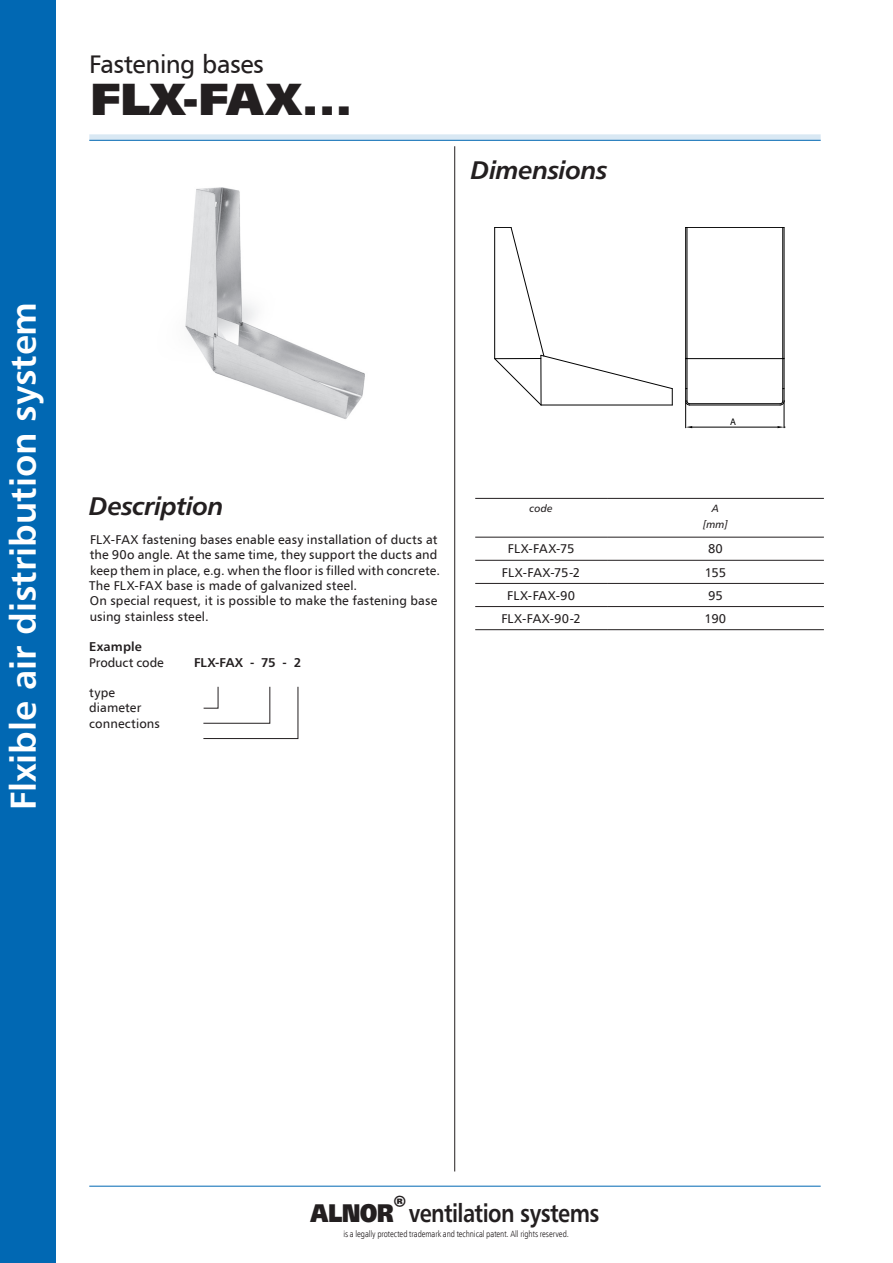
<style>
.page{position:relative;width:893px;height:1263px;background:#fff}
.page>*{position:absolute;margin:0;border:0;box-sizing:border-box;transform-origin:0 0}
.t1{font:900 45px "Humanist 777 TL";color:#231f20}
.t2{font:700 36px "Humanist 777 TL";color:#fff}
.t3{font:700 25.5px "Humanist 777 TL";letter-spacing:-.025em;color:#231f20;scale:.85 1}
.t4{font:italic 700 25.5px "Humanist 777 TL";letter-spacing:-.025em;color:#231f20}
.t5{font:25.5px "Humnst 777 EU Normal";letter-spacing:-.02em;color:#231f20}
.t6{font:12.75px/15.3px "Humnst 777 EU Normal";letter-spacing:.01em;color:#231f20}
.t7{font:700 12.75px "Humanist 777 TL";letter-spacing:.01em;color:#231f20}
.t8{font:12.75px "Humnst 777 EU Normal";letter-spacing:-.01em;color:#231f20}
.t9{font:italic 10.5px/15.3px "Humanist 777 TL";letter-spacing:.02em;color:#231f20;text-align:center}
.t10{font:9.6px "Myriad Pro";color:#000}
.t11{font:9px "Humnst 777 Lt Cn EU Normal";letter-spacing:-.005em;color:#231f20}
.s1{font-weight:900}
</style>
<div class="page">
<hr style="left:89px;top:1186px;width:732px;height:1px;background:#0168b3">
<hr style="left:454px;top:146px;width:1px;height:1025px;background:#231f20">
<div style="left:0;top:0;width:55px;height:1263px;background:#0168b3"></div>
<div style="left:89px;top:134px;width:732px;height:6px;background:#d9e8f3"></div>
<hr style="left:89px;top:140px;width:732px;height:1px;background:#0168b3">
<svg style="left:494px;top:227px;width:179px;height:179px"></svg>
<hr style="left:541px;top:355px;width:1px;height:50px;background:#000">
<hr style="left:690px;top:405px;width:90px;height:1px;background:#000">
<hr style="left:685px;top:227px;width:1px;height:174px;background:#000">
<hr style="left:784px;top:227px;width:1px;height:174px;background:#000">
<hr style="left:686px;top:227px;width:98px;height:1px;background:#000">
<hr style="left:686px;top:358px;width:98px;height:1px;background:#000">
<hr style="left:687px;top:227px;width:1px;height:132px;background:#000">
<hr style="left:782px;top:227px;width:1px;height:132px;background:#000">
<hr style="left:687px;top:359px;width:1px;height:42px;background:#000">
<hr style="left:782px;top:358px;width:1px;height:43px;background:#000">
<hr style="left:690px;top:403px;width:90px;height:1px;background:#000">
<hr style="left:692px;top:427px;width:85px;height:1px;background:#000">
<svg style="left:685px;top:400px;width:7px;height:28px"></svg>
<svg style="left:777px;top:400px;width:8px;height:28px"></svg>
<hr style="left:475px;top:498px;width:132px;height:1px;background:#231f20">
<hr style="left:607px;top:498px;width:217px;height:1px;background:#231f20">
<svg style="left:203px;top:686px;width:95px;height:53px"></svg>
<img style="left:185px;top:187px;width:180px;height:232px">
<hr style="left:475px;top:537px;width:132px;height:1px;background:#231f20">
<hr style="left:607px;top:537px;width:217px;height:1px;background:#231f20">
<hr style="left:475px;top:560px;width:132px;height:1px;background:#231f20">
<hr style="left:607px;top:560px;width:217px;height:1px;background:#231f20">
<hr style="left:475px;top:583px;width:132px;height:1px;background:#231f20">
<hr style="left:607px;top:583px;width:217px;height:1px;background:#231f20">
<hr style="left:475px;top:606px;width:132px;height:1px;background:#231f20">
<hr style="left:607px;top:606px;width:217px;height:1px;background:#231f20">
<hr style="left:475px;top:629px;width:132px;height:1px;background:#231f20">
<hr style="left:607px;top:629px;width:217px;height:1px;background:#231f20">
<h3 class="t5" style="left:89px;top:48px;width:176px">Fastening bases</h3>
<h1 class="t1" style="left:90px;top:69px;width:264px">FLX-FAX...</h1>
<h3 class="t4" style="left:471px;top:153px;width:138px">Dimensions</h3>
<h2 class="t2" style="left:0;top:810px;width:510px;rotate:-90deg">Flxible air distribution system</h2>
<h3 class="t4" style="left:89px;top:490px;width:136px">Description</h3>
<p class="t6" style="left:89px;top:532px;width:352px">FLX-FAX fastening bases enable easy installation of ducts at the 90o angle. At the same time, they support the ducts and keep them in place, e.g. when the floor is filled with concrete.<br>The FLX-FAX base is made of galvanized steel.<br>On special request, it is possible to make the fastening base using stainless steel.</p>
<p class="t7" style="left:89px;top:638px;width:54px">Example</p>
<p class="t8" style="left:89px;top:654px;width:76px">Product code</p>
<p class="t7" style="left:194px;top:654px;width:109px">FLX-FAX - 75 - 2</p>
<p class="t6" style="left:89px;top:685px;width:72px">type diameter connections</p>
<p class="t10" style="left:730px;top:416px;width:7px">A</p>
<p class="t9" style="left:529px;top:501px;width:25px">code</p>
<p class="t9" style="left:703px;top:501px;width:26px">A [mm]</p>
<p class="t6" style="left:508px;top:541px;width:68px">FLX-FAX-75</p>
<p class="t6" style="left:708px;top:541px;width:16px">80</p>
<p class="t6" style="left:502px;top:564px;width:80px">FLX-FAX-75-2</p>
<p class="t6" style="left:705px;top:564px;width:23px">155</p>
<p class="t6" style="left:507px;top:587px;width:69px">FLX-FAX-90</p>
<p class="t6" style="left:708px;top:587px;width:16px">95</p>
<p class="t6" style="left:501px;top:611px;width:81px">FLX-FAX-90-2</p>
<p class="t6" style="left:705px;top:611px;width:23px">190</p>
<h3 class="t3" style="left:311px;top:1196px;width:341px"><span class="s1">ALNOR</span><sup>®</sup>ventilation systems</h3>
<p class="t11" style="left:343px;top:1228px;width:227px">is a legally protected trademark and technical patent. All rights reserved.</p>
</div>
